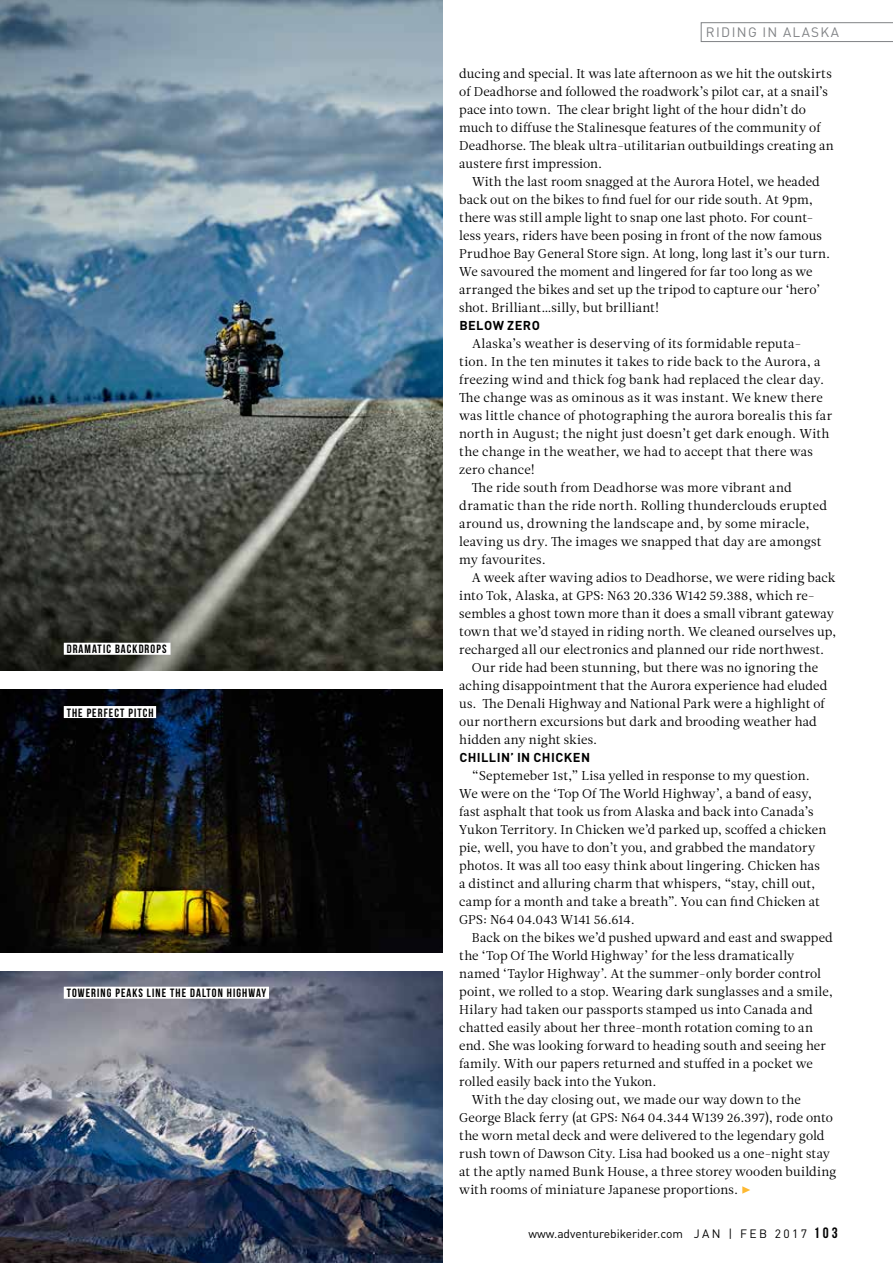
<style>
.page{position:relative;width:893px;height:1263px;background:#fff}
.page>*{position:absolute;margin:0;border:0;box-sizing:border-box;transform-origin:0 0}
.t1{font:13.5px "DIN Pro";letter-spacing:.1em;color:#808285}
.t2{font:12.75px/18px "Leitura News Roman 1";letter-spacing:.01em;color:#000}
.t3{font:700 12.75px "DIN Pro";letter-spacing:.035em;color:#000}
.t4{font:700 12px "Bebas Neue";letter-spacing:.09em;color:#000}
.t5{font:12px "DIN Pro";color:#000}
.s1{font-family:"Bebas Neue";font-weight:700;font-size:15px}
</style>
<div class="page">
<img style="left:0;top:0;width:442px;height:953px">
<img style="left:0;top:971px;width:442px;height:292px">
<div style="left:0;top:672px;width:446px;height:17px;background:#fff"></div>
<svg style="left:742px;top:1186px;width:8px;height:8px"></svg>
<div style="left:64px;top:643px;width:106px;height:12px;background:#fff"></div>
<div style="left:64px;top:706px;width:92px;height:12px;background:#fff"></div>
<div style="left:64px;top:987px;width:205px;height:12px;background:#fff"></div>
<svg style="left:701px;top:22px;width:192px;height:20px"></svg>
<p class="t4" style="left:67px;top:642px;width:101px">DRAMATIC BACKDROPS</p>
<p class="t4" style="left:67px;top:706px;width:88px">THE PERFECT PITCH</p>
<p class="t4" style="left:67px;top:986px;width:201px">TOWERING PEAKS LINE THE DALTON HIGHWAY</p>
<p class="t1" style="left:706px;top:21px;width:135px">RIDING IN ALASKA</p>
<p class="t2" style="left:459px;top:64px;width:376px">ducing and special. It was late afternoon as we hit the outskirts of Deadhorse and followed the roadwork’s pilot car, at a snail’s pace into town. The clear bright light of the hour didn’t do much to diffuse the Stalinesque features of the community of Deadhorse. The bleak ultra-utilitarian outbuildings creating an austere first impression.</p>
<p class="t2" style="left:459px;top:172px;width:373px;text-indent:13px">With the last room snagged at the Aurora Hotel, we headed back out on the bikes to find fuel for our ride south. At 9pm, there was still ample light to snap one last photo. For count&shy;less years, riders have been posing in front of the now famous Prudhoe Bay General Store sign. At long, long last it’s our turn.<br>We savoured the moment and lingered for far too long as we arranged the bikes and set up the tripod to capture our ‘hero’ shot. Brilliant…silly, but brilliant!</p>
<p class="t3" style="left:459px;top:314px;width:82px">BELOW ZERO</p>
<p class="t2" style="left:472px;top:334px;width:331px">Alaska’s weather is deserving of its formidable reputa-</p>
<p class="t2" style="left:459px;top:352px;width:363px">tion. In the ten minutes it takes to ride back to the Aurora, a</p>
<p class="t2" style="left:459px;top:370px;width:366px">freezing wind and thick fog bank had replaced the clear day.</p>
<p class="t2" style="left:459px;top:388px;width:365px">The change was as ominous as it was instant. We knew there</p>
<p class="t2" style="left:459px;top:406px;width:374px">was little chance of photographing the aurora borealis this far</p>
<p class="t2" style="left:459px;top:424px;width:372px">north in August; the night just doesn’t get dark enough. With</p>
<p class="t2" style="left:459px;top:442px;width:355px">the change in the weather, we had to accept that there was</p>
<p class="t2" style="left:459px;top:460px;width:77px">zero chance!</p>
<p class="t2" style="left:472px;top:478px;width:321px">The ride south from Deadhorse was more vibrant and</p>
<p class="t2" style="left:459px;top:496px;width:369px">dramatic than the ride north. Rolling thunderclouds erupted</p>
<p class="t2" style="left:459px;top:514px;width:352px">around us, drowning the landscape and, by some miracle,</p>
<p class="t2" style="left:459px;top:532px;width:364px">leaving us dry. The images we snapped that day are amongst</p>
<p class="t2" style="left:459px;top:550px;width:88px">my favourites.</p>
<p class="t2" style="left:472px;top:568px;width:365px">A week after waving adios to Deadhorse, we were riding back</p>
<p class="t2" style="left:459px;top:586px;width:357px">into Tok, Alaska, at GPS: N63 20.336 W142 59.388, which re-</p>
<p class="t2" style="left:459px;top:604px;width:376px">sembles a ghost town more than it does a small vibrant gateway</p>
<p class="t2" style="left:459px;top:622px;width:379px">town that we’d stayed in riding north. We cleaned ourselves up,</p>
<p class="t2" style="left:459px;top:640px;width:366px">recharged all our electronics and planned our ride northwest.</p>
<p class="t2" style="left:472px;top:658px;width:348px">Our ride had been stunning, but there was no ignoring the</p>
<p class="t2" style="left:459px;top:676px;width:370px">aching disappointment that the Aurora experience had eluded</p>
<p class="t2" style="left:459px;top:694px;width:367px">us. The Denali Highway and National Park were a highlight of</p>
<p class="t2" style="left:459px;top:712px;width:359px">our northern excursions but dark and brooding weather had</p>
<p class="t2" style="left:459px;top:730px;width:139px">hidden any night skies.</p>
<p class="t3" style="left:459px;top:746px;width:132px">CHILLIN’ IN CHICKEN</p>
<p class="t2" style="left:459px;top:766px;width:368px;text-indent:13px">“Septemeber 1st,” Lisa yelled in response to my question.<br>We were on the ‘Top Of The World Highway’, a band of easy, fast asphalt that took us from Alaska and back into Canada’s Yukon Territory. In Chicken we’d parked up, scoffed a chicken pie, well, you have to don’t you, and grabbed the mandatory photos. It was all too easy think about lingering. Chicken has a distinct and alluring charm that whispers, “stay, chill out, camp for a month and take a breath”. You can find Chicken at GPS: N64 04.043 W141 56.614.</p>
<p class="t2" style="left:472px;top:928px;width:362px">Back on the bikes we’d pushed upward and east and swapped</p>
<p class="t2" style="left:459px;top:946px;width:337px">the ‘Top Of The World Highway’ for the less dramatically</p>
<p class="t2" style="left:459px;top:964px;width:363px">named ‘Taylor Highway’. At the summer-only border control</p>
<p class="t2" style="left:459px;top:982px;width:375px">point, we rolled to a stop. Wearing dark sunglasses and a smile,</p>
<p class="t2" style="left:459px;top:1000px;width:355px">Hilary had taken our passports stamped us into Canada and</p>
<p class="t2" style="left:459px;top:1018px;width:355px">chatted easily about her three-month rotation coming to an</p>
<p class="t2" style="left:459px;top:1036px;width:368px">end. She was looking forward to heading south and seeing her</p>
<p class="t2" style="left:459px;top:1054px;width:355px">family. With our papers returned and stuffed in a pocket we</p>
<p class="t2" style="left:459px;top:1072px;width:199px">rolled easily back into the Yukon.</p>
<p class="t2" style="left:472px;top:1090px;width:330px">With the day closing out, we made our way down to the</p>
<p class="t2" style="left:459px;top:1109px;width:375px">George Black ferry (at GPS: N64 04.344 W139 26.397), rode onto</p>
<p class="t2" style="left:459px;top:1127px;width:367px">the worn metal deck and were delivered to the legendary gold</p>
<p class="t2" style="left:459px;top:1145px;width:372px">rush town of Dawson City. Lisa had booked us a one-night stay</p>
<p class="t2" style="left:459px;top:1163px;width:379px">at the aptly named Bunk House, a three storey wooden building</p>
<p class="t2" style="left:459px;top:1181px;width:280px">with rooms of miniature Japanese proportions.</p>
<p class="t5" style="left:528px;top:1224px;width:311px">www.adventurebikerider.com J A N | F E B 2 0 1 7 <span class="s1">1 0 3</span></p>
</div>
